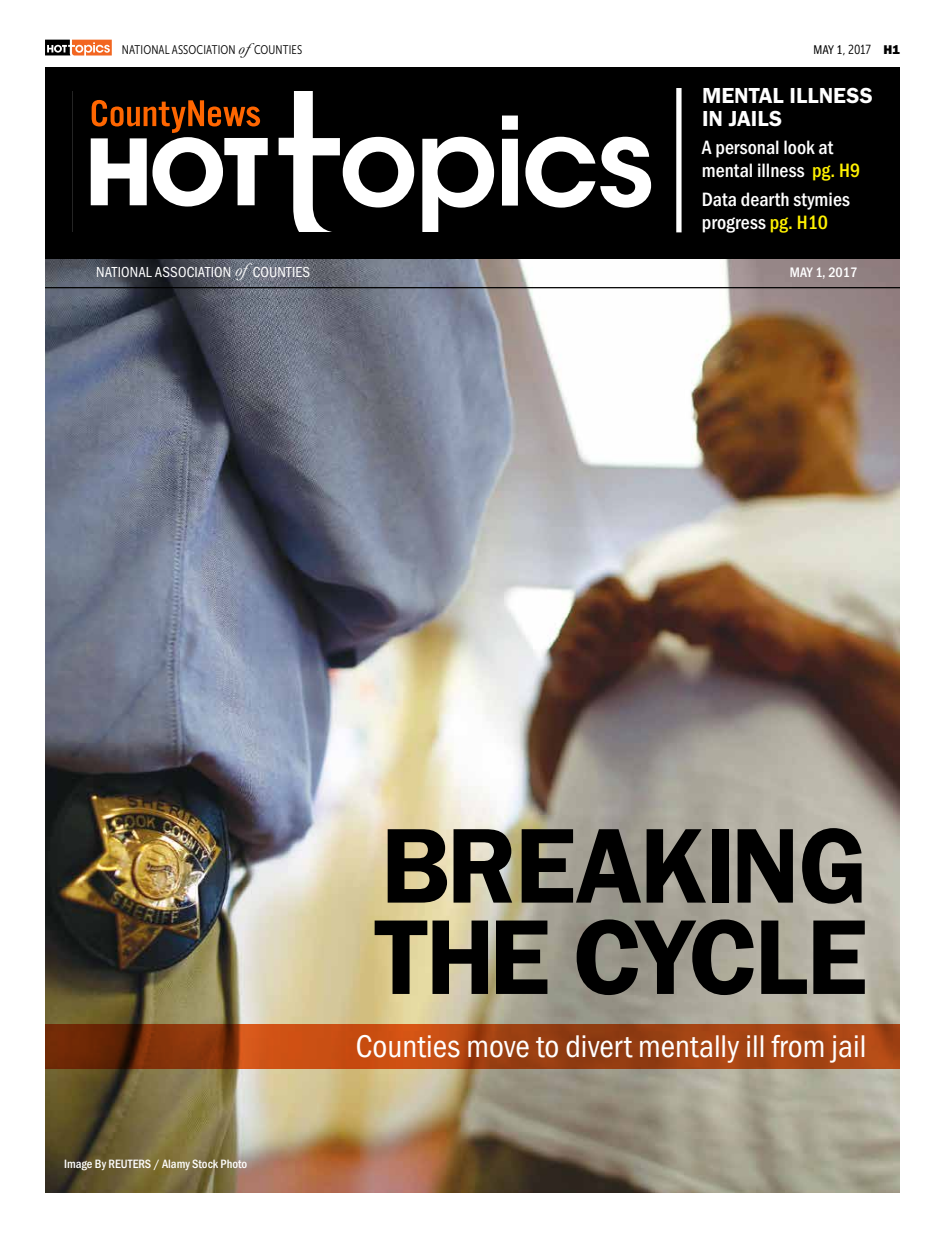
<style>
.page{position:relative;width:945px;height:1238px;background:#fff}
.page>*{position:absolute;margin:0;border:0;box-sizing:border-box;transform-origin:0 0}
.t1{font:110px/91.2px "Franklin Gothic URW Dem";letter-spacing:-.025em;color:#000}
.t2{font:32.5px "Franklin Gothic URW Con Boo";color:#fff}
.t3{font:22.5px/22.5px "Franklin Gothic URW Dem";color:#fff}
.t4{font:500 20px/22.5px "Franklin Gothic URW Con";color:#fff}
.t5{font:15px "Franklin Gothic URW Con Boo";letter-spacing:.01em;color:#fff}
.t6{font:500 14.25px "Franklin Gothic URW Con";color:#fff}
.t7{font:13.12px "Museo Sans Cond 300";color:#000}
.t8{font:500 12.5px "Franklin Gothic URW Con";color:#fff}
.t9{font:12.5px "Museo Sans Cond 300";letter-spacing:.01em;color:#000}
.s1{font-family:"Baskerville";font-style:italic;font-size:16.25px}
.s2{font-family:"Franklin Gothic URW Con Boo"}
.s3{font-family:"Franklin Gothic URW Hea"}
.s4{color:#fff200}
.s5{font-family:"Baskerville";font-style:italic;font-size:18.75px}
</style>
<div class="page">
<svg style="left:45px;top:40px;width:67px;height:15px"></svg>
<img style="left:45px;top:259px;width:855px;height:933px">
<div style="left:45px;top:67px;width:855px;height:192px;background:#000"></div>
<div style="left:73px;top:91px;width:590px;height:141px;background:#fff"></div>
<svg style="left:313px;top:91px;width:350px;height:141px;fill:#000"></svg>
<svg style="left:72px;top:91px;width:227px;height:141px"></svg>
<div style="left:676px;top:88px;width:6px;height:144px;background:#fff"></div>
<hr style="left:45px;top:287px;width:855px;height:1px;background:#000">
<svg style="left:45px;top:1024px;width:855px;height:44px;background:#a04010"></svg>
<p class="t9" style="left:122px;top:43px;width:182px">NATIONAL ASSOCIATION <span class="s1">of</span>COUNTIES</p>
<p class="t7" style="left:814px;top:43px;width:88px"><span class="s2">MAY 1</span>, 2017 <span class="s3">H1</span></p>
<p class="t3" style="left:702px;top:84px;width:172px">MENTAL ILLNESS<br>IN JAILS</p>
<p class="t4" style="left:702px;top:136px;width:160px">A personal look at mental illness <span class="s4">pg. H9</span></p>
<p class="t4" style="left:702px;top:187px;width:150px">Data dearth stymies progress <span class="s4">pg. H10</span></p>
<p class="t5" style="left:96px;top:263px;width:216px">NATIONAL ASSOCIATION <span class="s5">of</span>COUNTIES</p>
<p class="t6" style="left:790px;top:263px;width:69px">MAY 1, 2017</p>
<h1 class="t1" style="left:375px;top:818px;width:494px">BREAKING<br>THE CYCLE</h1>
<p class="t8" style="left:64px;top:1155px;width:185px">Image By REUTERS / Alamy Stock Photo</p>
<h2 class="t2" style="left:356px;top:1026px;width:512px">Counties move to divert mentally ill from jail</h2>
</div>
